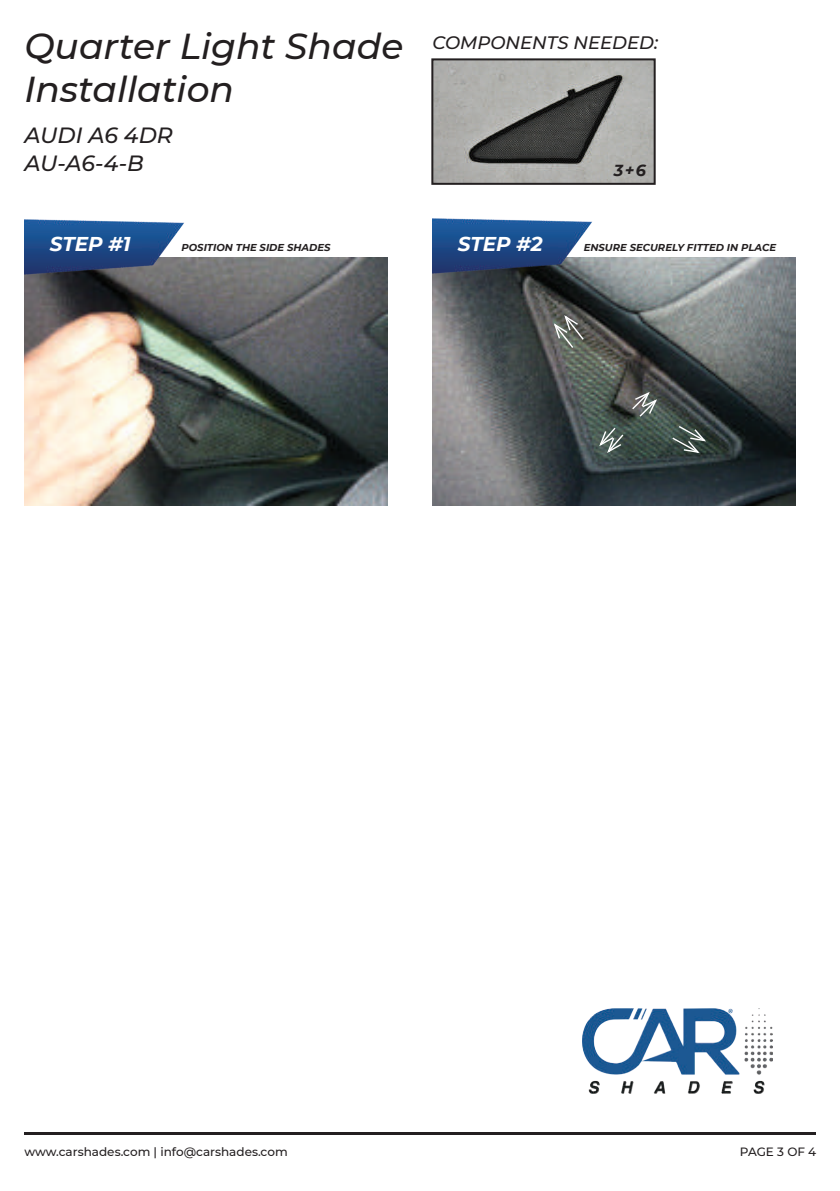
<style>
.page{position:relative;width:840px;height:1191px;background:#fff}
.page>*{position:absolute;margin:0;border:0;box-sizing:border-box;transform-origin:0 0}
.t1{font:italic 500 36px/43.2px "Montserrat";color:#231f20}
.t2{font:italic 500 22px/28px "Montserrat";letter-spacing:-.005em;color:#231f20}
.t3{font:italic 700 20px "Montserrat";color:#fff}
.t4{font:italic 500 18px "Montserrat";color:#231f20}
.t5{font:italic 700 16px "Montserrat";color:#231f20}
.t6{font:500 12px "Montserrat";color:#231f20}
.t7{font:italic 700 10px "Montserrat";color:#231f20}
</style>
<div class="page">
<img style="left:24px;top:257px;width:363px;height:248px">
<img style="left:432px;top:257px;width:362px;height:248px">
<img style="left:24px;top:219px;width:161px;height:60px">
<img style="left:432px;top:218px;width:160px;height:60px">
<img style="left:434px;top:61px;width:218px;height:121px">
<div style="left:431px;top:58px;width:224px;height:127px;border:2px solid #231f20"></div>
<hr style="left:24px;top:1133px;width:791px;height:2px;background:#231f20">
<svg style="left:552px;top:313px;width:33px;height:36px"></svg>
<svg style="left:630px;top:390px;width:28px;height:28px"></svg>
<svg style="left:597px;top:426px;width:27px;height:28px"></svg>
<svg style="left:670px;top:424px;width:37px;height:30px"></svg>
<img style="left:582px;top:1008px;width:189px;height:85px">
<h1 class="t1" style="left:24px;top:23px;width:380px">Quarter Light Shade<br>Installation</h1>
<h2 class="t2" style="left:24px;top:120px;width:150px">AUDI A6 4DR<br>AU-A6-4-B</h2>
<h3 class="t4" style="left:432px;top:30px;width:227px">COMPONENTS NEEDED:</h3>
<h3 class="t5" style="left:613px;top:158px;width:33px">3 + 6</h3>
<h3 class="t3" style="left:50px;top:230px;width:82px">STEP #1</h3>
<h3 class="t3" style="left:457px;top:230px;width:86px">STEP #2</h3>
<p class="t7" style="left:583px;top:241px;width:194px">ENSURE SECURELY FITTED IN PLACE</p>
<p class="t7" style="left:181px;top:241px;width:150px">POSITION THE SIDE SHADES</p>
<p class="t6" style="left:24px;top:1143px;width:265px">www.carshades.com | info@carshades.com</p>
<p class="t6" style="left:739px;top:1143px;width:78px">PAGE 3 OF 4</p>
</div>
